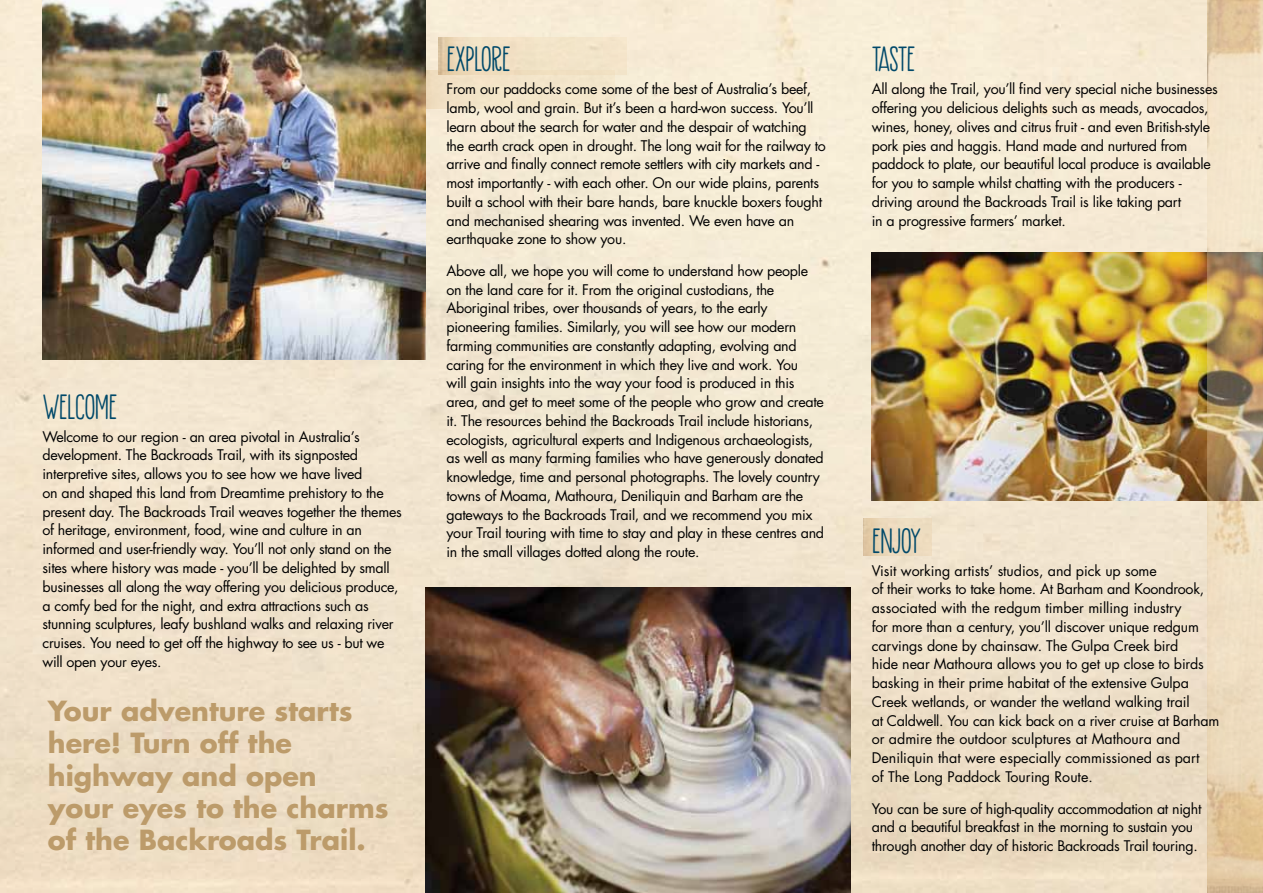
<style>
.page{position:relative;width:1263px;height:893px;background:#fff}
.page>*{position:absolute;margin:0;border:0;box-sizing:border-box;transform-origin:0 0}
.t1{font:36px "Berimbau Bold BASIC";letter-spacing:-.015em;color:#00496a}
.t2{font:700 27px/32.4px "Futura";color:#bc9b6a}
.t3{font:14.25px/18.8px "Futura";letter-spacing:-.02em;color:#000}
</style>
<div class="page">
<img style="left:0;top:0;width:1208px;height:892px">
<img style="left:863px;top:518px;width:68px;height:38px">
<div style="left:425px;top:71px;width:189px;height:37px;background:#f3e4c8"></div>
<img style="left:438px;top:37px;width:189px;height:38px">
<img style="left:43px;top:0;width:382px;height:359px">
<img style="left:872px;top:252px;width:336px;height:248px">
<img style="left:425px;top:588px;width:425px;height:305px">
<img style="left:1208px;top:0;width:55px;height:893px">
<h1 class="t1" style="left:43px;top:389px;width:74px">WELCOME</h1>
<p class="t3" style="left:43px;top:427px;width:361px">Welcome to our region - an area pivotal in Australia’s development. The Backroads Trail, with its signposted interpretive sites, allows you to see how we have lived<br>on and shaped this land from Dreamtime prehistory to the present day. The Backroads Trail weaves together the themes of heritage, environment, food, wine and culture in an informed and user-friendly way. You’ll not only stand on the sites where history was made - you’ll be delighted by small businesses all along the way offering you delicious produce, a comfy bed for the night, and extra attractions such as stunning sculptures, leafy bushland walks and relaxing river cruises. You need to get off the highway to see us - but we will open your eyes.</p>
<h2 class="t2" style="left:48px;top:694px;width:342px">Your adventure starts here! Turn off the highway and open your eyes to the charms of the Backroads Trail.</h2>
<h1 class="t1" style="left:446px;top:42px;width:65px">EXPLORE</h1>
<p class="t3" style="left:446px;top:80px;width:381px">From our paddocks come some of the best of Australia’s beef, lamb, wool and grain. But it’s been a hard-won success. You’ll learn about the search for water and the despair of watching the earth crack open in drought. The long wait for the railway to arrive and finally connect remote settlers with city markets and - most importantly - with each other. On our wide plains, parents built a school with their bare hands, bare knuckle boxers fought and mechanised shearing was invented. We even have an earthquake zone to show you.</p>
<p class="t3" style="left:446px;top:261px;width:379px">Above all, we hope you will come to understand how people on the land care for it. From the original custodians, the Aboriginal tribes, over thousands of years, to the early pioneering families. Similarly, you will see how our modern farming communities are constantly adapting, evolving and caring for the environment in which they live and work. You<br>will gain insights into the way your food is produced in this area, and get to meet some of the people who grow and create it. The resources behind the Backroads Trail include historians, ecologists, agricultural experts and Indigenous archaeologists, as well as many farming families who have generously donated knowledge, time and personal photographs. The lovely country towns of Moama, Mathoura, Deniliquin and Barham are the gateways to the Backroads Trail, and we recommend you mix your Trail touring with time to stay and play in these centres and in the small villages dotted along the route.</p>
<h1 class="t1" style="left:872px;top:42px;width:45px">TASTE</h1>
<p class="t3" style="left:872px;top:80px;width:348px">All along the Trail, you’ll find very special niche businesses offering you delicious delights such as meads, avocados, wines, honey, olives and citrus fruit - and even British-style pork pies and haggis. Hand made and nurtured from paddock to plate, our beautiful local produce is available for you to sample whilst chatting with the producers - driving around the Backroads Trail is like taking part<br>in a progressive farmers’ market.</p>
<h1 class="t1" style="left:872px;top:523px;width:50px">ENJOY</h1>
<p class="t3" style="left:872px;top:561px;width:349px">Visit working artists’ studios, and pick up some<br>of their works to take home. At Barham and Koondrook, associated with the redgum timber milling industry<br>for more than a century, you’ll discover unique redgum carvings done by chainsaw. The Gulpa Creek bird<br>hide near Mathoura allows you to get up close to birds basking in their prime habitat of the extensive Gulpa Creek wetlands, or wander the wetland walking trail<br>at Caldwell. You can kick back on a river cruise at Barham or admire the outdoor sculptures at Mathoura and Deniliquin that were especially commissioned as part<br>of The Long Paddock Touring Route.</p>
<p class="t3" style="left:872px;top:799px;width:331px">You can be sure of high-quality accommodation at night and a beautiful breakfast in the morning to sustain you through another day of historic Backroads Trail touring.</p>
</div>
